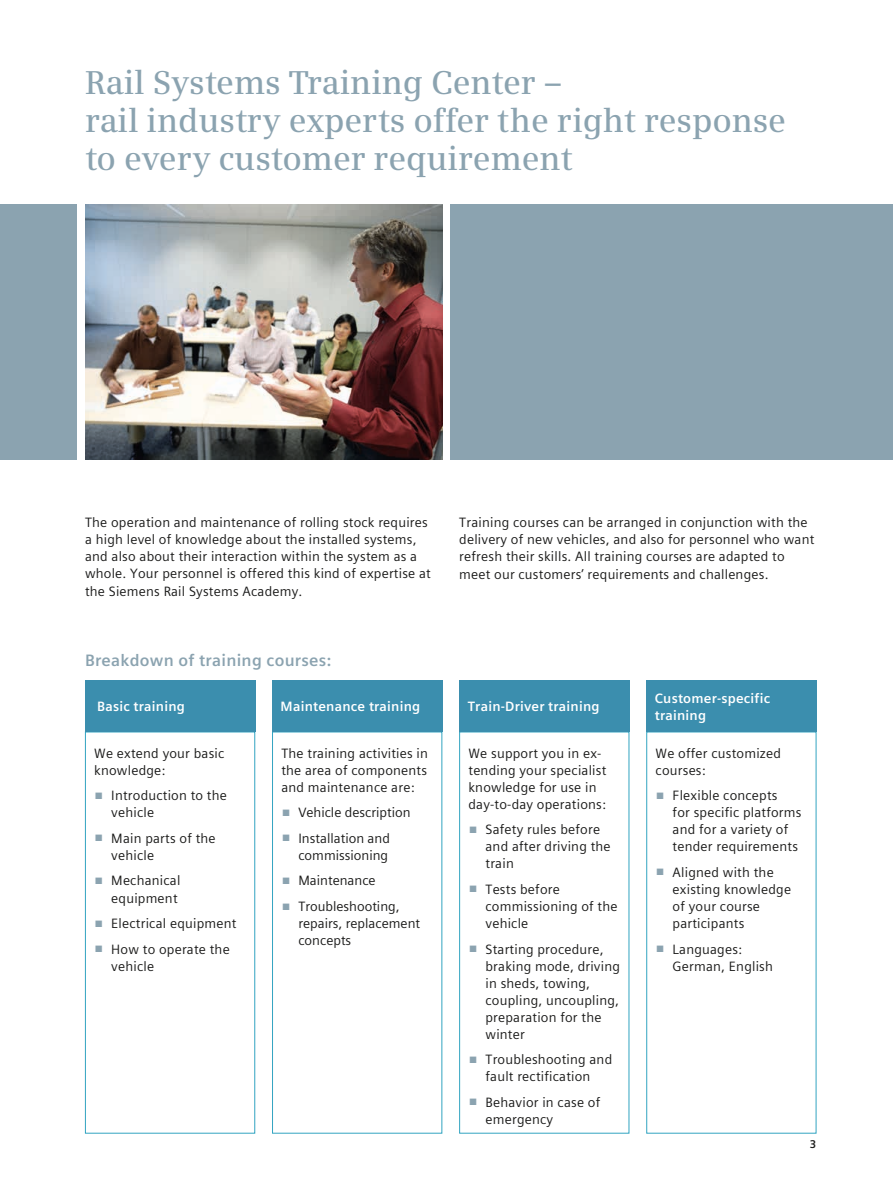
<style>
.page{position:relative;width:893px;height:1191px;background:#fff}
.page>*{position:absolute;margin:0;border:0;box-sizing:border-box;transform-origin:0 0}
.t1{font:600 33px/38.2px "Siemens Serif";letter-spacing:-.005em;color:#8ba3b0}
.t2{font:700 16.5px "Siemens Sans Global";letter-spacing:.015em;color:#8ba3b0}
.t3{font:13.5px/17px "Siemens Sans Global";letter-spacing:.015em;color:#1a1a19}
.t4{font:700 13.5px/17px "Siemens Sans Global";letter-spacing:.015em;color:#fff}
.t5{font:700 11.25px "Siemens Sans Global";color:#1a1a19}
.s1{font-size:11.25px;color:#8ba3b0}
</style>
<div class="page">
<div style="left:0;top:204px;width:77px;height:255px;background:#8ba3b0"></div>
<div style="left:85px;top:731px;width:170px;height:402px;border:1px solid #32a4c1"></div>
<div style="left:272px;top:731px;width:170px;height:402px;border:1px solid #32a4c1"></div>
<div style="left:459px;top:731px;width:170px;height:402px;border:1px solid #32a4c1"></div>
<div style="left:646px;top:731px;width:170px;height:402px;border:1px solid #32a4c1"></div>
<div style="left:451px;top:204px;width:442px;height:255px;background:#8ba3b0"></div>
<img style="left:85px;top:204px;width:357px;height:255px">
<div style="left:85px;top:680px;width:170px;height:51px;background:#3b8eae"></div>
<div style="left:272px;top:680px;width:170px;height:51px;background:#3b8eae"></div>
<div style="left:459px;top:680px;width:170px;height:51px;background:#3b8eae"></div>
<div style="left:646px;top:680px;width:170px;height:51px;background:#3b8eae"></div>
<h1 class="t1" style="left:85px;top:63px;width:703px">Rail Systems Training Center –<br>rail industry experts offer the right response to every customer requirement</h1>
<p class="t3" style="left:85px;top:514px;width:347px">The operation and maintenance of rolling stock requires a high level of knowledge about the installed systems, and also about their interaction within the system as a whole. Your personnel is offered this kind of expertise at the Siemens Rail Systems Academy.</p>
<p class="t3" style="left:459px;top:514px;width:357px">Training courses can be arranged in conjunction with the delivery of new vehicles, and also for personnel who want refresh their skills. All training courses are adapted to meet our customers’ requirements and challenges.</p>
<p class="t2" style="left:85px;top:647px;width:248px">Breakdown of training courses:</p>
<p class="t4" style="left:97px;top:698px;width:89px">Basic training</p>
<p class="t4" style="left:281px;top:698px;width:141px">Maintenance training</p>
<p class="t4" style="left:468px;top:698px;width:133px">Train-Driver training</p>
<p class="t4" style="left:655px;top:689px;width:117px">Customer-specific training</p>
<p class="t3" style="left:94px;top:745px;width:132px">We extend your basic knowledge:</p>
<p class="t3" style="left:111px;top:787px;width:117px;text-indent:-17px"><span class="s1">■</span> Introduction to the vehicle</p>
<p class="t3" style="left:111px;top:830px;width:106px;text-indent:-17px"><span class="s1">■</span> Main parts of the vehicle</p>
<p class="t3" style="left:94px;top:872px;width:88px;text-align:right"><span class="s1">■</span> Mechanical equipment</p>
<p class="t3" style="left:94px;top:915px;width:144px"><span class="s1">■</span> Electrical equipment</p>
<p class="t3" style="left:111px;top:940px;width:120px;text-indent:-17px"><span class="s1">■</span> How to operate the vehicle</p>
<p class="t3" style="left:281px;top:745px;width:148px;text-align:justify">The training activities in the area of components and maintenance are:</p>
<p class="t3" style="left:281px;top:804px;width:131px"><span class="s1">■</span> Vehicle description</p>
<p class="t3" style="left:281px;top:830px;width:110px;text-align:right"><span class="s1">■</span> Installation and commissioning</p>
<p class="t3" style="left:281px;top:872px;width:96px"><span class="s1">■</span> Maintenance</p>
<p class="t3" style="left:298px;top:898px;width:123px;text-indent:-17px"><span class="s1">■</span> Troubleshooting, repairs, replacement concepts</p>
<p class="t3" style="left:468px;top:745px;width:139px">We support you in ex&shy;tending your specialist knowledge for use in day-to-day operations:</p>
<p class="t3" style="left:485px;top:821px;width:127px;text-indent:-17px"><span class="s1">■</span> Safety rules before and after driving the train</p>
<p class="t3" style="left:485px;top:881px;width:134px;text-indent:-17px"><span class="s1">■</span> Tests before commissioning of the vehicle</p>
<p class="t3" style="left:485px;top:940px;width:136px;text-indent:-17px"><span class="s1">■</span> Starting procedure, braking mode, driving in sheds, towing, coupling, uncoupling, preparation for the winter</p>
<p class="t3" style="left:468px;top:1051px;width:145px;text-align:center"><span class="s1">■</span> Troubleshooting and fault rectification</p>
<p class="t3" style="left:485px;top:1093px;width:116px;text-indent:-17px"><span class="s1">■</span> Behavior in case of emergency</p>
<p class="t3" style="left:656px;top:745px;width:127px">We offer customized courses:</p>
<p class="t3" style="left:673px;top:787px;width:130px;text-indent:-17px"><span class="s1">■</span> Flexible concepts<br>for specific platforms and for a variety of tender requirements</p>
<p class="t3" style="left:673px;top:864px;width:120px;text-indent:-17px"><span class="s1">■</span> Aligned with the existing knowledge of your course participants</p>
<p class="t3" style="left:673px;top:940px;width:102px;text-indent:-17px"><span class="s1">■</span> Languages:<br>German, English</p>
<p class="t5" style="left:810px;top:1135px;width:8px">3</p>
</div>
